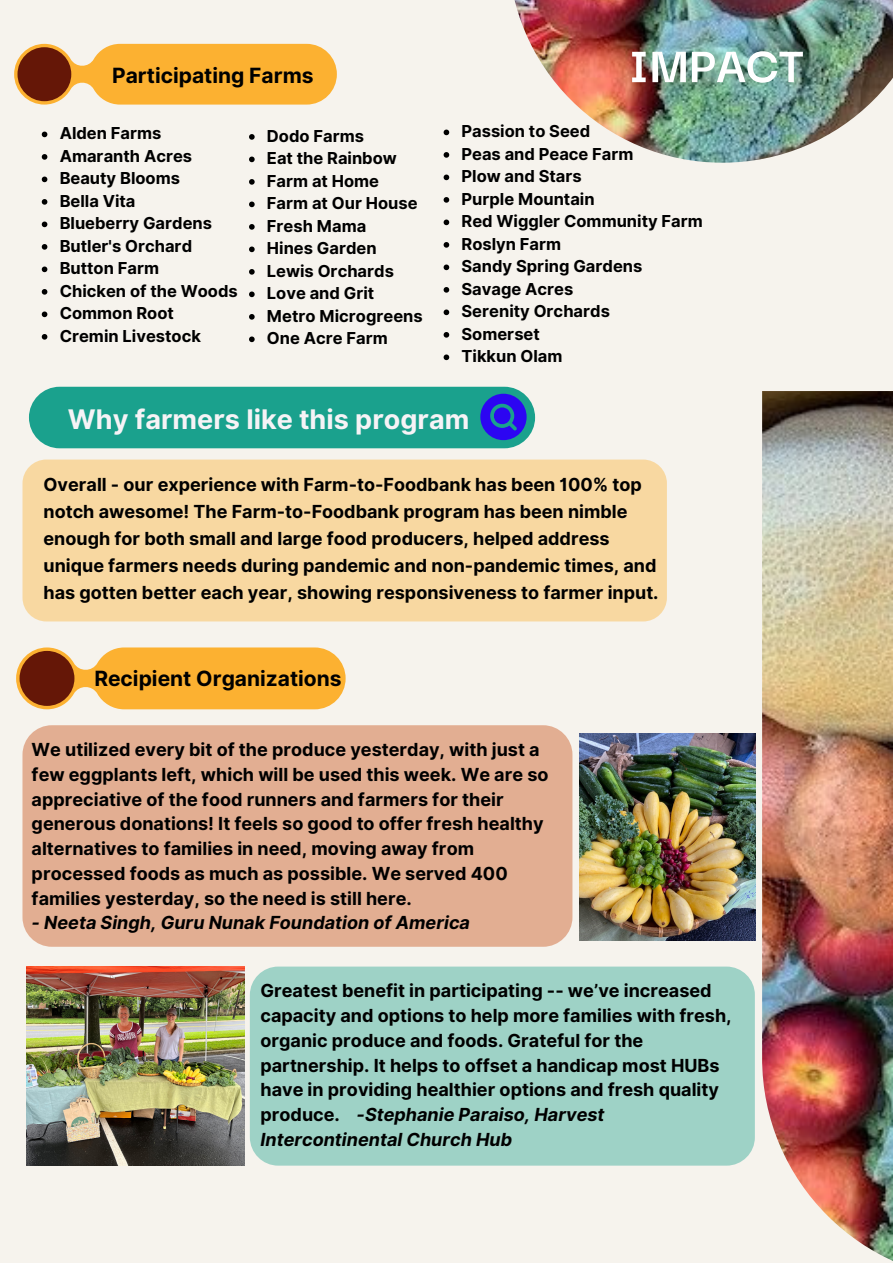
<style>
.page{position:relative;width:893px;height:1264px;background:#fff}
.page>*{position:absolute;margin:0;border:0;box-sizing:border-box;transform-origin:0 0}
.t1{font:700 54px "Darker Grotesque";color:#fff}
.t2{font:700 27px "Inter";color:#f6f3f6}
.t3{font:700 21px "Inter";color:#000}
.t4{font:700 18px/24.8px "Inter";color:#000}
.t5{font:italic 700 18px "Inter";color:#000}
.t6{font:700 16.5px/22.5px "Inter";color:#000}
.s1{font-style:italic}
</style>
<div class="page">
<div style="left:0;top:0;width:892px;height:1262px;background:#f6f3ed"></div>
<img style="left:762px;top:391px;width:130px;height:870px">
<svg style="left:14px;top:44px;width:323px;height:61px;background:#fab949"></svg>
<div style="left:17px;top:47px;width:54px;height:54px;background:#651707;border-radius:50%"></div>
<div style="left:22px;top:459px;width:645px;height:162px;background:#f8d8a1;border-radius:24px"></div>
<div style="left:29px;top:387px;width:506px;height:61px;background:#1aa18d;border-radius:31px"></div>
<div style="left:480px;top:394px;width:46px;height:46px;background:#2c05f2;border-radius:50%"></div>
<svg style="left:490px;top:403px;width:27px;height:27px"></svg>
<img style="left:514px;top:0;width:378px;height:163px">
<svg style="left:16px;top:647px;width:329px;height:62px;background:#fab949"></svg>
<div style="left:20px;top:651px;width:54px;height:55px;background:#651707;border-radius:50%"></div>
<img style="left:579px;top:733px;width:176px;height:207px">
<img style="left:27px;top:966px;width:218px;height:199px">
<div style="left:22px;top:725px;width:550px;height:221px;background:#e2ae92;border-radius:29px"></div>
<div style="left:250px;top:966px;width:504px;height:199px;background:#9ed2c6;border-radius:28px"></div>
<svg style="left:42px;top:132px;width:5px;height:5px"></svg>
<svg style="left:42px;top:154px;width:5px;height:6px"></svg>
<svg style="left:42px;top:176px;width:5px;height:6px"></svg>
<svg style="left:42px;top:199px;width:5px;height:6px"></svg>
<svg style="left:42px;top:221px;width:5px;height:6px"></svg>
<svg style="left:42px;top:244px;width:5px;height:6px"></svg>
<svg style="left:42px;top:266px;width:5px;height:6px"></svg>
<svg style="left:42px;top:289px;width:5px;height:6px"></svg>
<svg style="left:42px;top:311px;width:5px;height:6px"></svg>
<svg style="left:42px;top:334px;width:5px;height:5px"></svg>
<svg style="left:249px;top:134px;width:6px;height:6px"></svg>
<svg style="left:249px;top:156px;width:6px;height:6px"></svg>
<svg style="left:249px;top:179px;width:6px;height:6px"></svg>
<svg style="left:249px;top:201px;width:6px;height:6px"></svg>
<svg style="left:249px;top:224px;width:6px;height:6px"></svg>
<svg style="left:249px;top:246px;width:6px;height:6px"></svg>
<svg style="left:249px;top:269px;width:6px;height:6px"></svg>
<svg style="left:249px;top:291px;width:6px;height:6px"></svg>
<svg style="left:249px;top:314px;width:6px;height:5px"></svg>
<svg style="left:249px;top:336px;width:6px;height:6px"></svg>
<svg style="left:443px;top:130px;width:6px;height:5px"></svg>
<svg style="left:443px;top:152px;width:6px;height:6px"></svg>
<svg style="left:443px;top:174px;width:6px;height:6px"></svg>
<svg style="left:443px;top:197px;width:6px;height:6px"></svg>
<svg style="left:443px;top:219px;width:6px;height:6px"></svg>
<svg style="left:443px;top:242px;width:6px;height:6px"></svg>
<svg style="left:443px;top:264px;width:6px;height:6px"></svg>
<svg style="left:443px;top:287px;width:6px;height:6px"></svg>
<svg style="left:443px;top:309px;width:6px;height:6px"></svg>
<svg style="left:443px;top:332px;width:6px;height:5px"></svg>
<svg style="left:443px;top:354px;width:6px;height:6px"></svg>
<p class="t3" style="left:112px;top:63px;width:203px">Participating Farms</p>
<h1 class="t1" style="left:628px;top:25px;width:176px">IMPACT</h1>
<p class="t6" style="left:60px;top:122px;width:180px">Alden Farms<br>Amaranth Acres<br>Beauty Blooms<br>Bella Vita<br>Blueberry Gardens<br>Butler's Orchard<br>Button Farm<br>Chicken of the Woods<br>Common Root<br>Cremin Livestock</p>
<p class="t6" style="left:267px;top:125px;width:157px">Dodo Farms<br>Eat the Rainbow<br>Farm at Home<br>Farm at Our House<br>Fresh Mama<br>Hines Garden<br>Lewis Orchards<br>Love and Grit<br>Metro Microgreens<br>One Acre Farm</p>
<p class="t6" style="left:461px;top:120px;width:243px">Passion to Seed<br>Peas and Peace Farm<br>Plow and Stars<br>Purple Mountain<br>Red Wiggler Community Farm<br>Roslyn Farm<br>Sandy Spring Gardens<br>Savage Acres<br>Serenity Orchards<br>Somerset<br>Tikkun Olam</p>
<h2 class="t2" style="left:68px;top:403px;width:403px">Why farmers like this program</h2>
<p class="t4" style="left:43px;top:470px;width:616px;line-height:27px">Overall - our experience with Farm-to-Foodbank has been 100% top notch awesome! The Farm-to-Foodbank program has been nimble enough for both small and large food producers, helped address unique farmers needs during pandemic and non-pandemic times, and has gotten better each year, showing responsiveness to farmer input.</p>
<p class="t3" style="left:94px;top:666px;width:249px">Recipient Organizations</p>
<p class="t4" style="left:32px;top:737px;width:518px">We utilized every bit of the produce yesterday, with just a few eggplants left, which will be used this week. We are so appreciative of the food runners and farmers for their generous donations! It feels so good to offer fresh healthy alternatives to families in need, moving away from processed foods as much as possible. We served 400 families yesterday, so the need is still here.</p>
<p class="t5" style="left:32px;top:911px;width:440px">- Neeta Singh, Guru Nunak Foundation of America</p>
<p class="t4" style="left:260px;top:978px;width:473px">Greatest benefit in participating -- we’ve increased capacity and options to help more families with fresh, organic produce and foods. Grateful for the partnership. It helps to offset a handicap most HUBs have in providing healthier options and fresh quality produce. <span class="s1">-Stephanie Paraiso, Harvest Intercontinental Church Hub</span></p>
</div>
